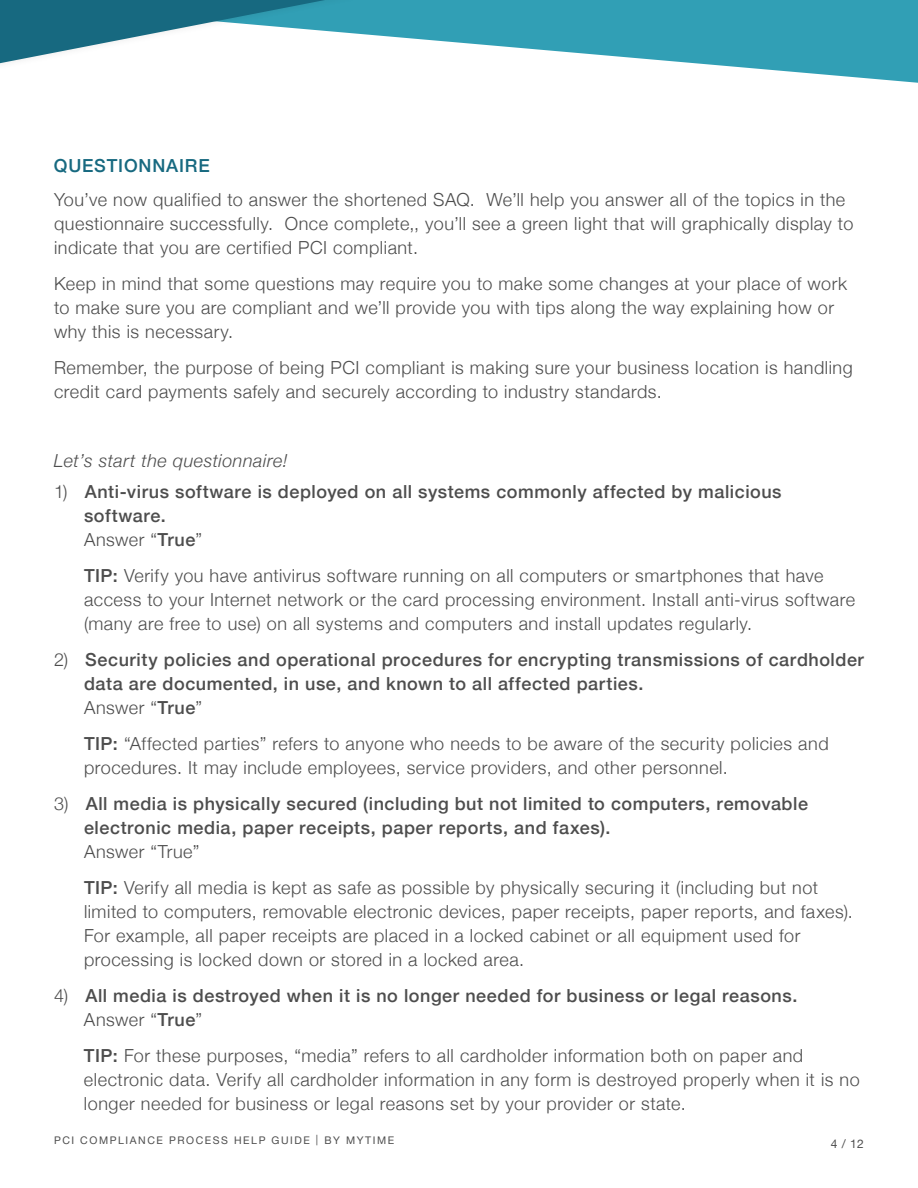
<style>
.page{position:relative;width:918px;height:1188px;background:#fff}
.page>*{position:absolute;margin:0;border:0;box-sizing:border-box;transform-origin:0 0}
.t1{font:300 18px/24px "Helvetica Neue";letter-spacing:.03em;color:#4d4d4d}
.t2{font:500 18px/24px "Helvetica Neue";letter-spacing:.03em;color:#4d4d4d}
.t3{font:italic 300 18px "Helvetica Neue";letter-spacing:.025em;color:#4d4d4d}
.t4{font:500 18px "Helvetica Neue";letter-spacing:.045em;color:#176980}
.t5{font:12px "Helvetica Neue";color:#4d4d4d}
.t6{font:10.5px "Helvetica Neue";letter-spacing:.15em;color:#4d4d4d}
.s1{font-weight:300}
.s2{font-weight:500}
</style>
<div class="page">
<svg style="left:566px;top:0;width:352px;height:83px;fill:#319fb5"></svg>
<svg style="left:0;top:0;width:566px;height:64px"></svg>
<p class="t4" style="left:54px;top:151px;width:157px">QUESTIONNAIRE</p>
<p class="t1" style="left:54px;top:187px;width:801px">You’ve now qualified to answer the shortened SAQ. We’ll help you answer all of the topics in the questionnaire successfully. Once complete,, you’ll see a green light that will graphically display to indicate that you are certified PCI compliant.</p>
<p class="t1" style="left:54px;top:271px;width:795px">Keep in mind that some questions may require you to make some changes at your place of work to make sure you are compliant and we’ll provide you with tips along the way explaining how or why this is necessary.</p>
<p class="t1" style="left:54px;top:355px;width:800px">Remember, the purpose of being PCI compliant is making sure your business location is handling credit card payments safely and securely according to industry standards.</p>
<p class="t3" style="left:54px;top:446px;width:235px">Let’s start the questionnaire!</p>
<p class="t2" style="left:84px;top:478px;width:699px;text-indent:-30px"><span class="s1">1)</span> Anti-virus software is deployed on all systems commonly affected by malicious software.<br><span class="s1">Answer “</span>True<span class="s1">”</span></p>
<p class="t1" style="left:84px;top:562px;width:773px"><span class="s2">TIP:</span> Verify you have antivirus software running on all computers or smartphones that have access to your Internet network or the card processing environment. Install anti-virus software (many are free to use) on all systems and computers and install updates regularly.</p>
<p class="t2" style="left:84px;top:646px;width:781px;text-indent:-30px"><span class="s1">2)</span> Security policies and operational procedures for encrypting transmissions of cardholder data are documented, in use, and known to all affected parties.<br><span class="s1">Answer “</span>True<span class="s1">”</span></p>
<p class="t1" style="left:84px;top:730px;width:746px"><span class="s2">TIP:</span> “Affected parties” refers to anyone who needs to be aware of the security policies and procedures. It may include employees, service providers, and other personnel.</p>
<p class="t2" style="left:84px;top:790px;width:726px;text-indent:-30px"><span class="s1">3)</span> All media is physically secured (including but not limited to computers, removable electronic media, paper receipts, paper reports, and faxes).</p>
<p class="t1" style="left:84px;top:832px;width:735px;line-height:36px">Answer “True”<br><span class="s2">TIP:</span> Verify all media is kept as safe as possible by physically securing it (including but not</p>
<p class="t1" style="left:84px;top:898px;width:770px">limited to computers, removable electronic devices, paper receipts, paper reports, and faxes).<br>For example, all paper receipts are placed in a locked cabinet or all equipment used for processing is locked down or stored in a locked area.</p>
<p class="t2" style="left:84px;top:982px;width:715px;text-indent:-30px"><span class="s1">4)</span> All media is destroyed when it is no longer needed for business or legal reasons.<br><span class="s1">Answer “</span>True<span class="s1">”</span></p>
<p class="t1" style="left:84px;top:1042px;width:777px"><span class="s2">TIP:</span> For these purposes, “media” refers to all cardholder information both on paper and electronic data. Verify all cardholder information in any form is destroyed properly when it is no longer needed for business or legal reasons set by your provider or state.</p>
<p class="t6" style="left:54px;top:1133px;width:342px">PCI COMPLIANCE PROCESS HELP GUIDE | BY MYTIME</p>
<p class="t5" style="left:831px;top:1135px;width:35px">4 / 12</p>
</div>
